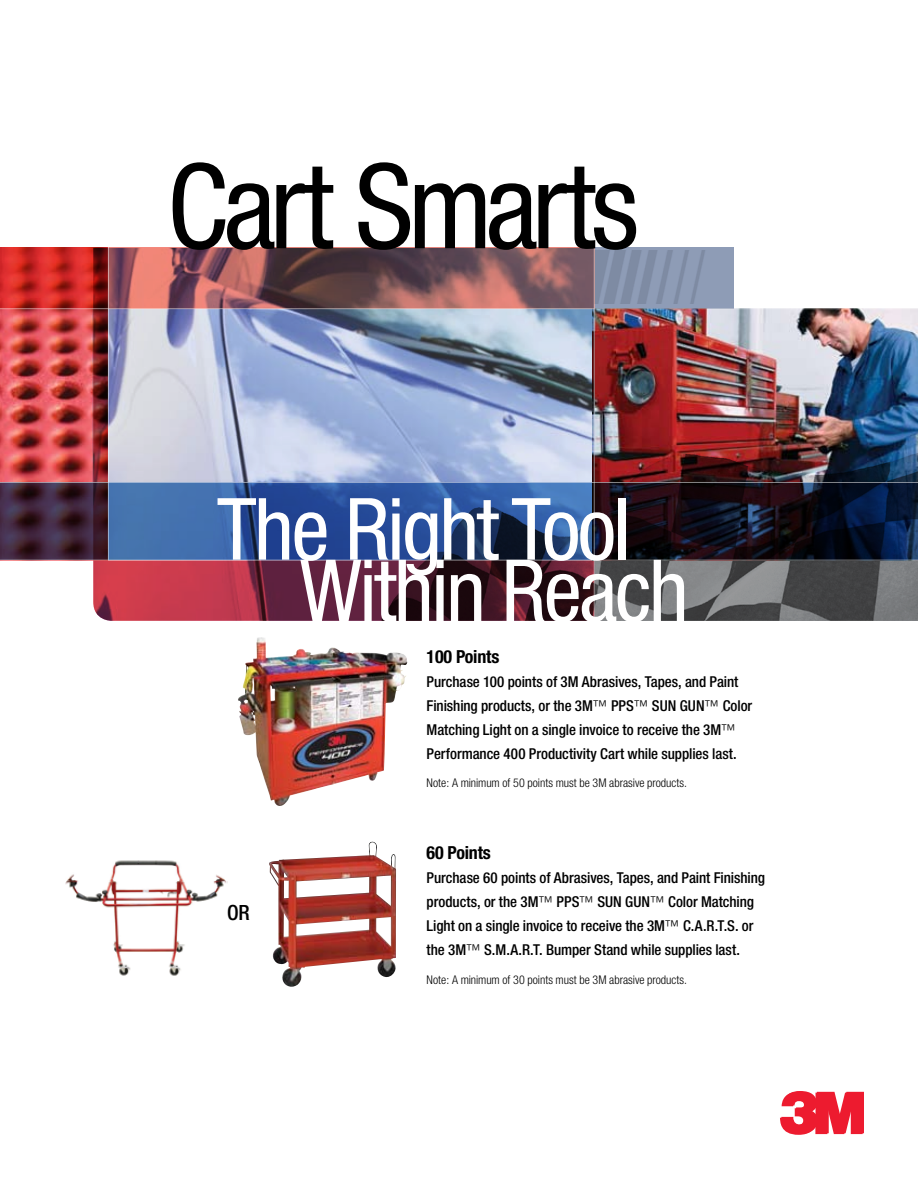
<style>
.page{position:relative;width:918px;height:1188px;background:#fff}
.page>*{position:absolute;margin:0;border:0;box-sizing:border-box;transform-origin:0 0}
.t1{font:condensed 117.9px "Helvetica Neue";letter-spacing:-.045em;color:#000}
.t2{font:condensed 86.1px "Helvetica Neue";letter-spacing:-.03em;color:#fff}
.t3{font:500 condensed 21px "Helvetica Neue";color:#000}
.t4{font:700 condensed 18px "Helvetica Neue";letter-spacing:-.01em;color:#000}
.t5{font:500 condensed 15px/24px "Helvetica Neue";letter-spacing:-.005em;color:#000}
.t6{font:300 condensed 12px "Helvetica Neue";color:#000}
.s1{font-weight:300}
</style>
<div class="page">
<img style="left:595px;top:309px;width:323px;height:132px">
<img style="left:0;top:309px;width:93px;height:173px">
<img style="left:595px;top:441px;width:323px;height:41px">
<svg style="left:0;top:483px;width:918px;height:77px;background:#263761"></svg>
<svg style="left:0;top:248px;width:594px;height:60px;background:#914d4f"></svg>
<img style="left:93px;top:309px;width:501px;height:173px">
<svg style="left:595px;top:561px;width:323px;height:60px;background:#626365"></svg>
<div style="left:595px;top:248px;width:139px;height:61px;background:linear-gradient(to bottom,#8694ad,#8a98b2)"></div>
<svg style="left:93px;top:561px;width:501px;height:60px;background:#6f2335"></svg>
<hr style="left:594px;top:229px;width:1px;height:405px;background:#fff">
<hr style="left:0;top:308px;width:918px;height:1px;background:#fff">
<hr style="left:108px;top:229px;width:1px;height:331px;background:#fff">
<img style="left:238px;top:637px;width:169px;height:169px">
<img style="left:269px;top:842px;width:127px;height:145px">
<img style="left:65px;top:860px;width:162px;height:116px">
<svg style="left:780px;top:1091px;width:84px;height:44px"></svg>
<h1 class="t1" style="left:167px;top:138px;width:474px">Cart Smarts</h1>
<h2 class="t2" style="left:217px;top:479px;width:416px">The Right Tool</h2>
<h2 class="t2" style="left:300px;top:541px;width:391px">Within Reach</h2>
<h3 class="t3" style="left:227px;top:900px;width:24px">OR</h3>
<p class="t4" style="left:427px;top:646px;width:74px">100 Points</p>
<p class="t5" style="left:427px;top:669px;width:327px">Purchase 100 points of 3M Abrasives, Tapes, and Paint Finishing products, or the 3M<span class="s1">™</span> PPS<span class="s1">™</span> SUN GUN<span class="s1">™</span> Color Matching Light on a single invoice to receive the 3M<span class="s1">™ </span>Performance 400 Productivity Cart while supplies last.</p>
<p class="t6" style="left:427px;top:776px;width:262px">Note: A minimum of 50 points must be 3M abrasive products.</p>
<p class="t4" style="left:427px;top:842px;width:66px">60 Points</p>
<p class="t5" style="left:427px;top:866px;width:340px">Purchase 60 points of Abrasives, Tapes, and Paint Finishing products, or the 3M<span class="s1">™</span> PPS<span class="s1">™</span> SUN GUN<span class="s1">™</span> Color Matching Light on a single invoice to receive the 3M<span class="s1">™</span> C.A.R.T.S. or the 3M<span class="s1">™</span> S.M.A.R.T. Bumper Stand while supplies last.</p>
<p class="t6" style="left:427px;top:973px;width:262px">Note: A minimum of 30 points must be 3M abrasive products.</p>
</div>
